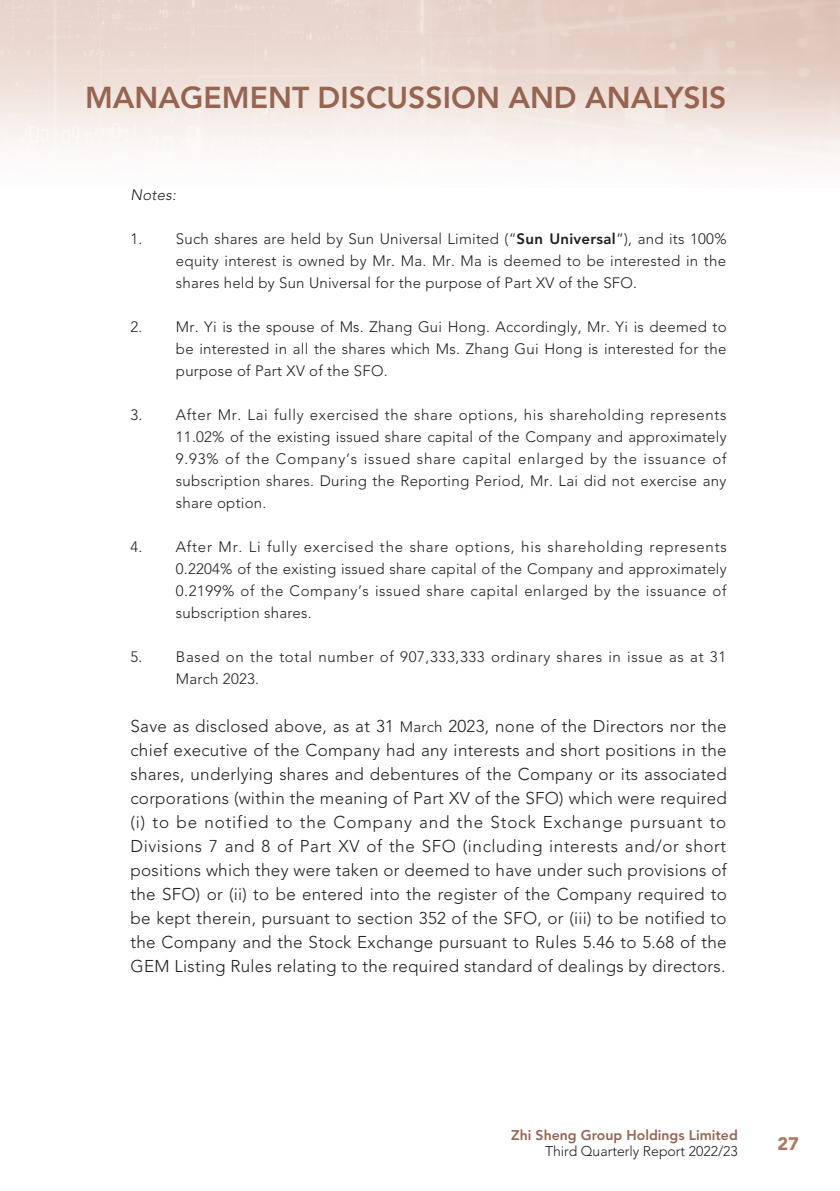
<style>
.page{position:relative;width:840px;height:1191px;background:#fff}
.page>*{position:absolute;margin:0;border:0;box-sizing:border-box;transform-origin:0 0}
.t1{font:800 30px "Avenir LT Std";color:#966451}
.t2{font:900 18px "Avenir LT Std";color:#af765f}
._00_txt{font:300 17px/24px "Avenir LT Std";letter-spacing:.015em;color:#231f20;text-align:justify}
._06_Notes{font:300 15px/22px "Avenir LT Std";letter-spacing:.02em;color:#231f20;text-align:justify}
._06_Notes-2{font:300 15px/22px "Avenir LT Std";letter-spacing:.045em;color:#231f20}
._06_Notes-3{font:italic 300 15px "Avenir LT Std";letter-spacing:.015em;color:#231f20}
.t3{font:800 14px "Avenir LT Std";color:#966451}
.t4{font:300 14px "Avenir LT Std";color:#231f20}
.s1{font-weight:800}
.s2{font-size:15px}
</style>
<div class="page">
<h1 class="t1" style="left:85px;top:80px;width:642px">MANAGEMENT DISCUSSION AND ANALYSIS</h1>
<p class="_06_Notes-3" style="left:130px;top:186px;width:47px">Notes:</p>
<p class="_06_Notes" style="left:176px;top:227px;width:551px;text-indent:-45px">1. Such shares are held by Sun Universal Limited (“<span class="s1">Sun Universal</span>”), and its 100% equity interest is owned by Mr. Ma. Mr. Ma is deemed to be interested in the shares held by Sun Universal for the purpose of Part XV of the SFO.</p>
<p class="_06_Notes" style="left:176px;top:315px;width:552px;text-indent:-45px">2. Mr. Yi is the spouse of Ms. Zhang Gui Hong. Accordingly, Mr. Yi is deemed to be interested in all the shares which Ms. Zhang Gui Hong is interested for the purpose of Part XV of the SFO.</p>
<p class="_06_Notes" style="left:176px;top:403px;width:552px;text-indent:-45px">3. After Mr. Lai fully exercised the share options, his shareholding represents 11.02% of the existing issued share capital of the Company and approximately 9.93% of the Company’s issued share capital enlarged by the issuance of subscription shares. During the Reporting Period, Mr. Lai did not exercise any share option.</p>
<p class="_06_Notes" style="left:176px;top:535px;width:552px;text-indent:-45px">4. After Mr. Li fully exercised the share options, his shareholding represents 0.2204% of the existing issued share capital of the Company and approximately 0.2199% of the Company’s issued share capital enlarged by the issuance of subscription shares.</p>
<p class="_06_Notes-2" style="left:176px;top:645px;width:551px;text-indent:-45px">5. Based on the total number of 907,333,333 ordinary shares in issue as at 31<br>March 2023.</p>
<p class="_00_txt" style="left:130px;top:714px;width:597px">Save as disclosed above, as at 31 <span class="s2">March</span> 2023, none of the Directors nor the chief executive of the Company had any interests and short positions in the shares, underlying shares and debentures of the Company or its associated corporations (within the meaning of Part XV of the SFO) which were required (i) to be notified to the Company and the Stock Exchange pursuant to Divisions 7 and 8 of Part XV of the SFO (including interests and/or short positions which they were taken or deemed to have under such provisions of the SFO) or (ii) to be entered into the register of the Company required to be kept therein, pursuant to section 352 of the SFO, or (iii) to be notified to the Company and the Stock Exchange pursuant to Rules 5.46 to 5.68 of the GEM Listing Rules relating to the required standard of dealings by directors.</p>
<p class="t3" style="left:511px;top:1127px;width:228px">Zhi Sheng Group Holdings Limited</p>
<p class="t4" style="left:544px;top:1143px;width:194px">Third Quarterly Report 2022/23</p>
<p class="t2" style="left:777px;top:1132px;width:23px">27</p>
</div>
